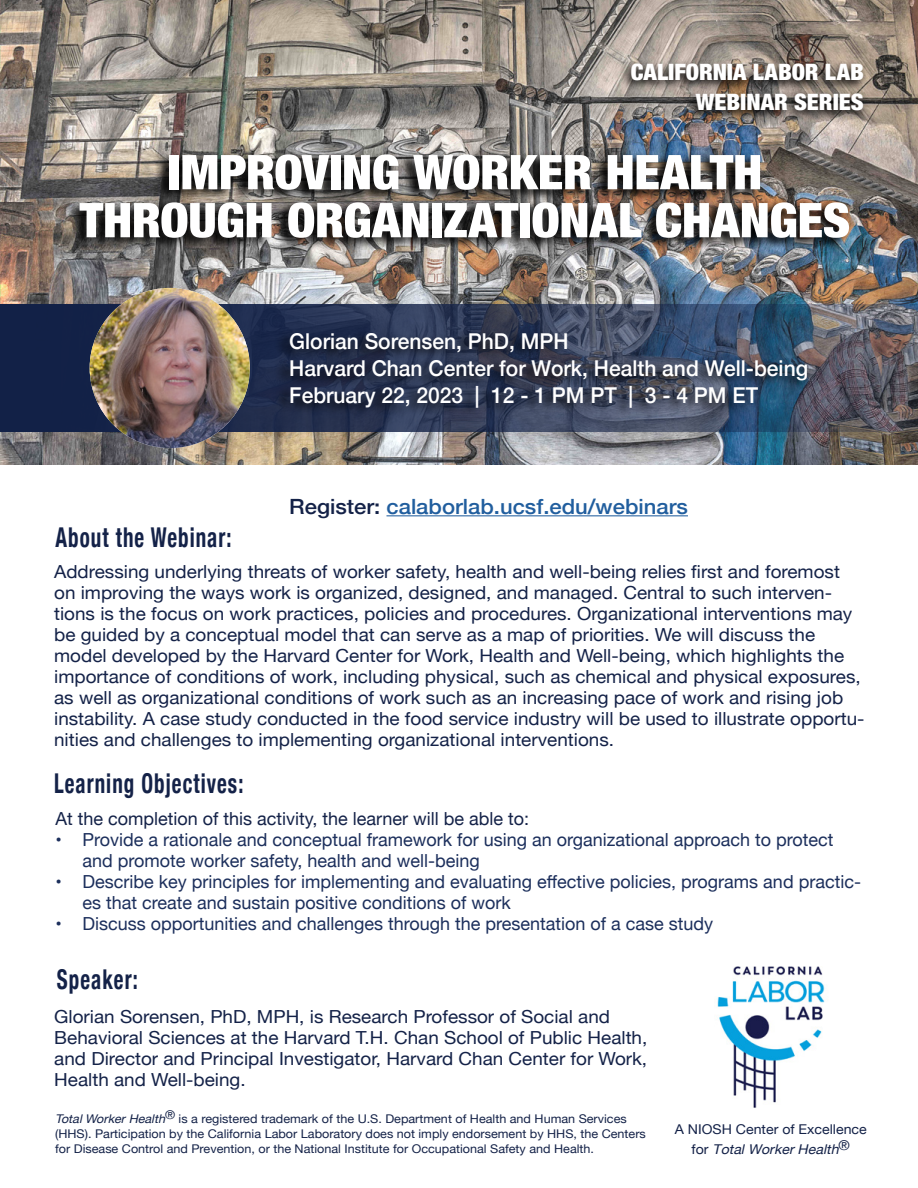
<style>
.page{position:relative;width:918px;height:1188px;background:#fff}
.page>*{position:absolute;margin:0;border:0;box-sizing:border-box;transform-origin:0 0}
.t1{font:900 condensed 48px/48px "Helvetica Neue";letter-spacing:-.005em;color:#fff;text-align:center;scale:1.06 1}
.t2{font:700 condensed 27.3px "Helvetica Neue";letter-spacing:.05em;color:#142248;scale:.77 1}
.t3{font:900 condensed 22.5px "Helvetica Neue";color:#fff;scale:1.06 1}
.t4{font:500 21.9px/27px "Helvetica Neue";color:#fff;scale:.96 1}
.t5{font:500 21px "Helvetica Neue";color:#215e9e;scale:1.05 1}
.t6{font:18px/21px "Helvetica Neue";color:#142248;scale:1.05 1}
.t7{font:18px/21px "Helvetica Neue";color:#1c2f5c}
.t8{font:18px "Helvetica Neue";color:#142248}
.t9{font:13.5px "Helvetica Neue";color:#142248;scale:1.05 1}
.t10{font:italic 13.5px "Helvetica Neue";color:#142248;scale:1.05 1}
.t11{font:12px/15px "Helvetica Neue";color:#142248;scale:1.05 1}
.s1{color:#142248}
.s2{font-style:italic}
.s3{font-style:normal}
</style>
<div class="page">
<img style="left:717px;top:966px;width:108px;height:142px">
<img style="left:0;top:0;width:918px;height:464px">
<svg style="left:0;top:304px;width:918px;height:128px;background:#36405a"></svg>
<img style="left:620px;top:59px;width:249px;height:63px">
<div style="left:274px;top:329px;width:534px;height:91px;background:#000;opacity:.75"></div>
<hr style="left:386px;top:515px;width:302px;height:1px;background:#215e9e">
<img style="left:64px;top:150px;width:786px;height:101px">
<img style="left:90px;top:288px;width:160px;height:160px;border-radius:80px">
<p class="t3" style="left:631px;top:54px;width:221px">CALIFORNIA LABOR LAB</p>
<p class="t3" style="left:696px;top:84px;width:160px">WEBINAR SERIES</p>
<p class="t1" style="left:80px;top:146px;width:728px">IMPROVING WORKER HEALTH<br>THROUGH ORGANIZATIONAL CHANGES</p>
<p class="t4" style="left:289px;top:325px;width:542px">Glorian Sorensen, PhD, MPH<br>Harvard Chan Center for Work, Health and Well-being</p>
<p class="t4" style="left:289px;top:379px;width:490px">February 22, 2023 | 12 - 1 PM PT | 3 - 4 PM ET</p>
<h1 class="t2" style="left:56px;top:514px;width:230px">About the Webinar:</h1>
<p class="t5" style="left:289px;top:490px;width:381px"><span class="s1">Register:</span> calaborlab.ucsf.edu/webinars</p>
<p class="t6" style="left:54px;top:562px;width:773px">Addressing underlying threats of worker safety, health and well-being relies first and foremost on improving the ways work is organized, designed, and managed. Central to such interven&shy;tions is the focus on work practices, policies and procedures. Organizational interventions may be guided by a conceptual model that can serve as a map of priorities. We will discuss the model developed by the Harvard Center for Work, Health and Well-being, which highlights the importance of conditions of work, including physical, such as chemical and physical exposures, as well as organizational conditions of work such as an increasing pace of work and rising job instability. A case study conducted in the food service industry will be used to illustrate opportu&shy;nities and challenges to implementing organizational interventions.</p>
<h1 class="t2" style="left:54px;top:761px;width:247px">Learning Objectives:</h1>
<p class="t8" style="left:56px;top:806px;width:475px">At the completion of this activity, the learner will be able to:</p>
<p class="t7" style="left:82px;top:830px;width:752px;text-indent:-27px">• Provide a rationale and conceptual framework for using an organizational approach to protect and promote worker safety, health and well-being</p>
<p class="t7" style="left:82px;top:872px;width:780px;text-indent:-27px">• Describe key principles for implementing and evaluating effective policies, programs and practic&shy;es that create and sustain positive conditions of work</p>
<p class="t7" style="left:56px;top:914px;width:659px">• Discuss opportunities and challenges through the presentation of a case study</p>
<h1 class="t2" style="left:57px;top:957px;width:106px">Speaker:</h1>
<p class="t6" style="left:54px;top:1007px;width:566px">Glorian Sorensen, PhD, MPH, is Research Professor of Social and Behavioral Sciences at the Harvard T.H. Chan School of Public Health, and Director and Principal Investigator, Harvard Chan Center for Work, Health and Well-being.</p>
<p class="t11" style="left:55px;top:1112px;width:564px"><span class="s2">TotalWorkerHealth</span>® is a registered trademark of the U.S. Department of Health and Human Services (HHS). Participation by the California Labor Laboratory does not imply endorsement by HHS, the Centers for Disease Control and Prevention, or the National Institute for Occupational Safety and Health.</p>
<p class="t9" style="left:675px;top:1120px;width:184px">A NIOSH Center of Excellence</p>
<p class="t10" style="left:692px;top:1139px;width:152px"><span class="s3">f o r</span> TotalWorkerHealth<sup>®</sup></p>
</div>
